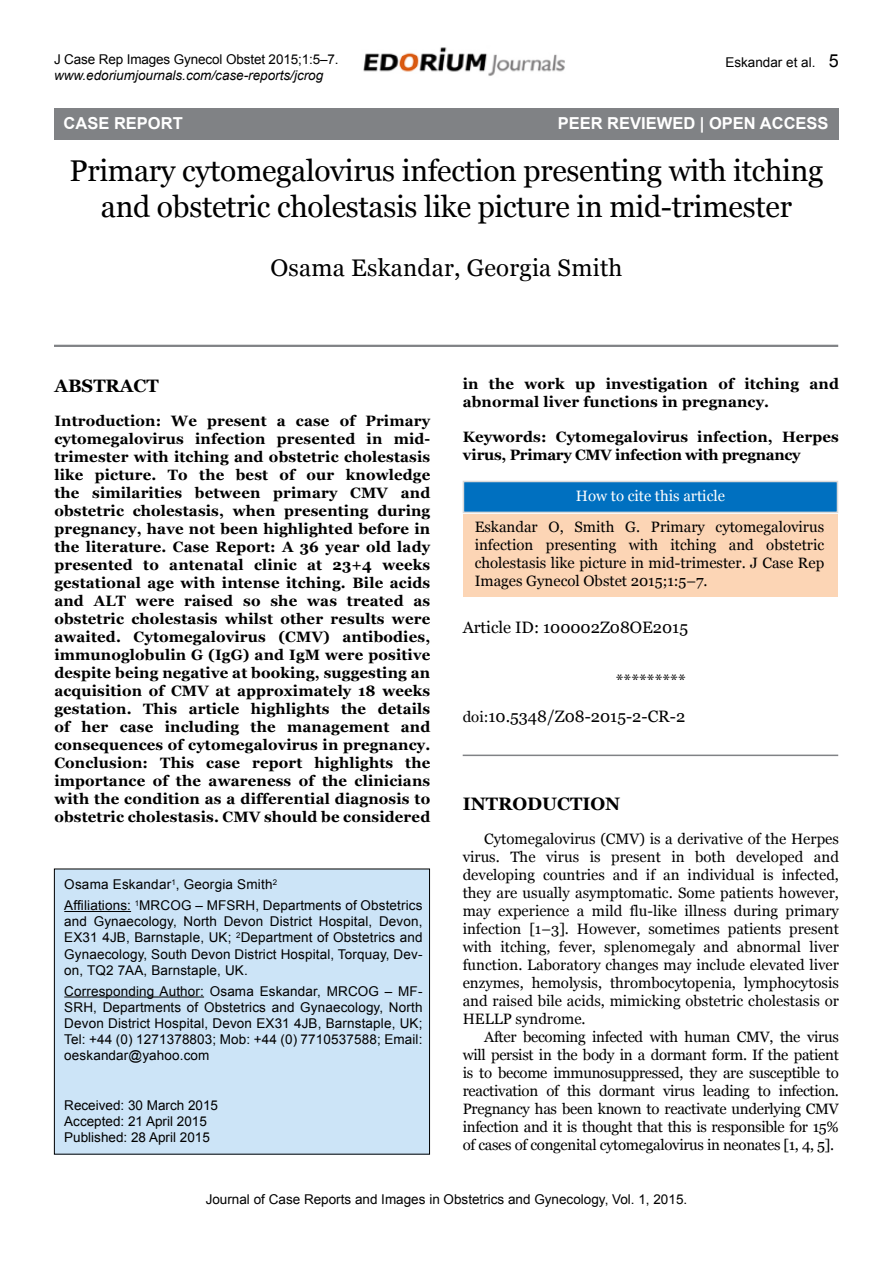
<style>
.page{position:relative;width:893px;height:1263px;background:#fff}
.page>*{position:absolute;margin:0;border:0;box-sizing:border-box;transform-origin:0 0}
.t1{font:30px/36px "Georgia";letter-spacing:-.01em;color:#000;text-align:center}
.t2{font:24px "Georgia";letter-spacing:.01em;color:#000}
.t3{font:700 18px "Georgia";color:#000}
.t4{font:16.5px "Georgia";color:#000}
.t5{font:700 16.5px "Arial";color:#fff}
.t6{font:700 15px/18px "Georgia";letter-spacing:.01em;color:#000}
.t7{font:15px/18px "Georgia";color:#000;text-align:justify}
.t8{font:15px "Georgia";color:#fff}
.t9{font:13.5px/16.2px "Arial";letter-spacing:.01em;color:#000}
.t10{font:italic 13.5px "Arial";color:#000}
.t11{font:13.5px "Arial";letter-spacing:-.01em;color:#000}
.s1{font-size:18px}
.s2{font-size:15px}
</style>
<div class="page">
<img style="left:363px;top:47px;width:202px;height:29px">
<hr style="left:54px;top:345px;width:784px;height:2px;background:#808285">
<div style="left:54px;top:869px;width:376px;height:285px;background:#cce4f7"></div>
<div style="left:54px;top:868px;width:376px;height:286px;border:1px solid #000"></div>
<hr style="left:64px;top:911px;width:67px;height:1px;background:#000">
<hr style="left:64px;top:996px;width:140px;height:1px;background:#000">
<div style="left:463px;top:514px;width:375px;height:83px;background:#fcd5b5"></div>
<div style="left:463px;top:481px;width:375px;height:32px;background:#0070c0;border:2px solid #d9d9d9"></div>
<hr style="left:463px;top:755px;width:375px;height:1px;background:#808285">
<div style="left:54px;top:108px;width:784px;height:32px;background:#808285"></div>
<p class="t11" style="left:54px;top:50px;width:286px">J Case Rep Images Gynecol Obstet 2015;1:5–7.</p>
<p class="t10" style="left:54px;top:67px;width:271px">www.edoriumjournals.com/case-reports/jcrog</p>
<p class="t9" style="left:725px;top:54px;width:115px">Eskandar et al. <span class="s1">5</span></p>
<p class="t5" style="left:64px;top:112px;width:13px">C</p>
<p class="t5" style="left:114px;top:112px;width:13px">R</p>
<p class="t5" style="left:696px;top:112px;width:10px">OPE</p>
<p class="t5" style="left:730px;top:112px;width:27px">N ACCESS</p>
<h1 class="t1" style="left:69px;top:153px;width:755px">Primary cytomegalovirus infection presenting with itching and obstetric cholestasis like picture in mid-trimester</h1>
<h2 class="t2" style="left:270px;top:253px;width:354px">Osama Eskandar, Georgia Smith</h2>
<p class="t5" style="left:64px;top:112px;width:121px">CASE REPORT</p>
<p class="t5" style="left:558px;top:112px;width:164px">PEER REVIEWED | OPE</p>
<p class="t5" style="left:744px;top:112px;width:29px">N ACCESS</p>
<p class="t3" style="left:54px;top:374px;width:106px">Abstract</p>
<p class="t6" style="left:54px;top:412px;width:377px;text-align:justify">Introduction: We present a case of Primary cytomegalovirus infection presented in mid&shy;trimester with itching and obstetric cholestasis like picture. To the best of our knowledge the similarities between primary CMV and obstetric cholestasis, when presenting during pregnancy, have not been highlighted before in the literature. Case Report: A 36 year old lady presented to antenatal clinic at 23+4 weeks gestational age with intense itching. Bile acids and ALT were raised so she was treated as obstetric cholestasis whilst other results were awaited. Cytomegalovirus (CMV) antibodies, immunoglobulin G (IgG) and IgM were positive despite being negative at booking, suggesting an acquisition of CMV at approximately 18 weeks gestation. This article highlights the details of her case including the management and consequences of cytomegalovirus in pregnancy.<br>Conclusion: This case report highlights the importance of the awareness of the clinicians with the condition as a differential diagnosis to obstetric cholestasis. CMV should be considered</p>
<p class="t9" style="left:64px;top:874px;width:360px;line-height:20.7px">Osama Eskandar<sup>1</sup>, Georgia Smith<sup>2<br></sup>Affiliations: <sup>1</sup>MRCOG – MFSRH, Departments of Obstetrics</p>
<p class="t9" style="left:64px;top:913px;width:360px;text-align:justify">and Gynaecology, North Devon District Hospital, Devon, EX31 4JB, Barnstaple, UK; <sup>2</sup>Department of Obstetrics and Gynaecology, South Devon District Hospital, Torquay, Dev&shy;on, TQ2 7AA, Barnstaple, UK.</p>
<p class="t9" style="left:64px;top:983px;width:360px;text-align:justify">Corresponding Author: Osama Eskandar, MRCOG – MF-SRH, Departments of Obstetrics and Gynaecology, North Devon District Hospital, Devon EX31 4JB, Barnstaple, UK; Tel: +44 (0) 1271378803; Mob: +44 (0) 7710537588; Email: oeskandar@yahoo.com</p>
<p class="t9" style="left:64px;top:1097px;width:155px">Received: 30 March 2015<br>Accepted: 21 April 2015<br>Published: 28 April 2015</p>
<p class="t6" style="left:463px;top:375px;width:378px">in the work up investigation of itching and abnormal liver functions in pregnancy.</p>
<p class="t6" style="left:463px;top:428px;width:378px">Keywords: Cytomegalovirus infection, Herpes virus, Primary CMV infection with pregnancy</p>
<p class="t8" style="left:576px;top:487px;width:151px">How to cite this article</p>
<p class="t7" style="left:475px;top:518px;width:351px">Eskandar O, Smith G. Primary cytomegalovirus infection presenting with itching and obstetric cholestasis like picture in mid-trimester. J Case Rep Images Gynecol Obstet 2015;1:5–7.</p>
<p class="t4" style="left:463px;top:617px;width:227px">Article ID: 100002Z08OE2015</p>
<p class="t4" style="left:616px;top:670px;width:72px">*********</p>
<p class="t4" style="left:463px;top:706px;width:224px"><span class="s2">doi:</span>10.5348/Z08-2015-2-CR-2</p>
<p class="t3" style="left:463px;top:792px;width:159px">iNTRODUCTION</p>
<p class="t7" style="left:463px;top:830px;width:378px;text-indent:22px">Cytomegalovirus (CMV) is a derivative of the Herpes virus. The virus is present in both developed and developing countries and if an individual is infected, they are usually asymptomatic. Some patients however, may experience a mild flu-like illness during primary infection [1–3]. However, sometimes patients present with itching, fever, splenomegaly and abnormal liver function. Laboratory changes may include elevated liver enzymes, hemolysis, thrombocytopenia, lymphocytosis and raised bile acids, mimicking obstetric cholestasis or HELLP syndrome.</p>
<p class="t7" style="left:463px;top:1028px;width:378px;text-indent:22px">After becoming infected with human CMV, the virus will persist in the body in a dormant form. If the patient is to become immunosuppressed, they are susceptible to reactivation of this dormant virus leading to infection.<br>Pregnancy has been known to reactivate underlying CMV infection and it is thought that this is responsible for 15% of cases of congenital cytomegalovirus in neonates [1, 4, 5].</p>
<p class="t9" style="left:206px;top:1191px;width:483px">Journal of Case Reports and Images in Obstetrics and Gynecology, Vol. 1, 2015.</p>
</div>
